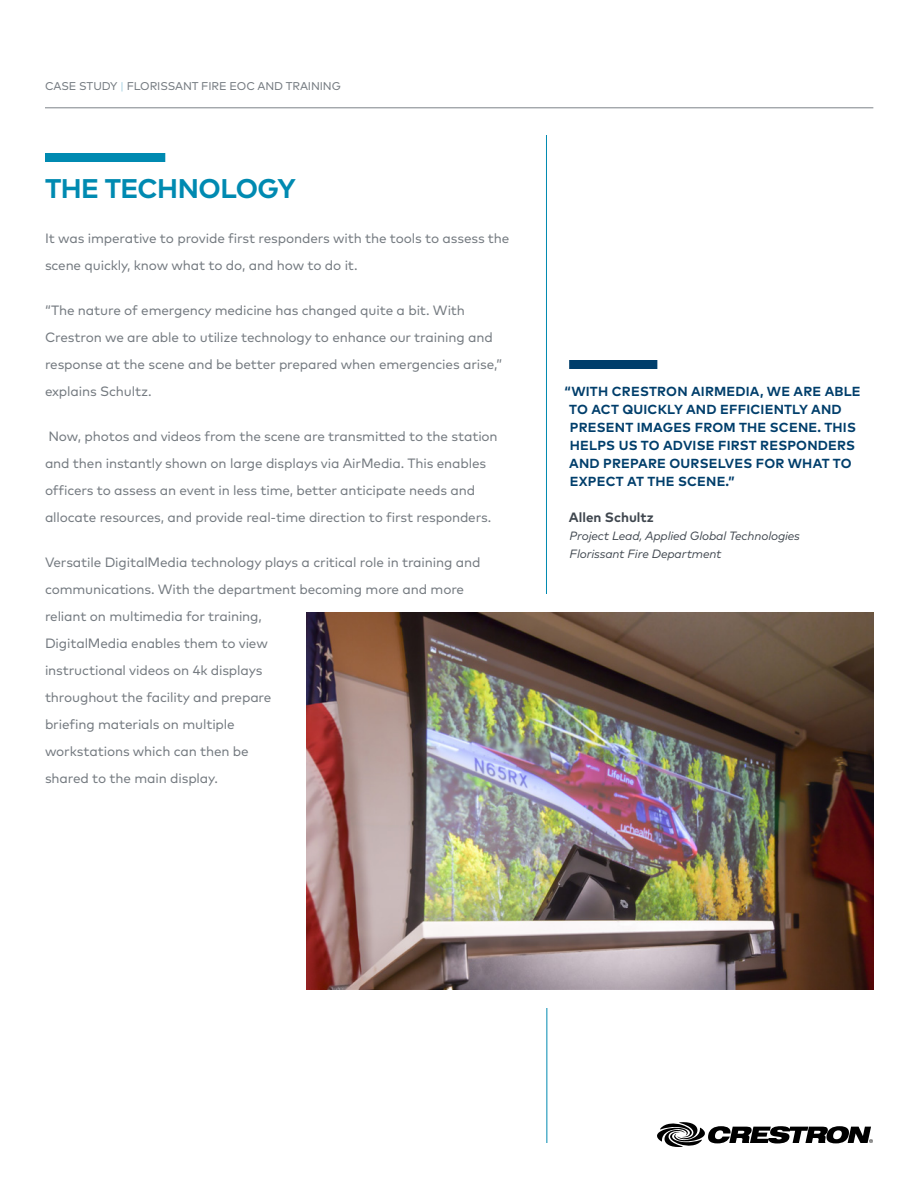
<style>
.page{position:relative;width:918px;height:1188px;background:#fff}
.page>*{position:absolute;margin:0;border:0;box-sizing:border-box;transform-origin:0 0}
.t1{font:700 27px "Mark Pro";letter-spacing:-.025em;color:#008ab1}
.t2{font:13.5px/27px "Mark Pro";letter-spacing:-.01em;color:#747a80}
.t3{font:700 13.5px "Mark Pro";color:#40474f}
.t4{font:700 13.2px/18px "Mark Pro";letter-spacing:.015em;color:#003e6b}
.t5{font:italic 12px/18px "Mark Pro";letter-spacing:-.01em;color:#40474f}
.t6{font:11.25px "Mark Pro";letter-spacing:-.01em;color:#747a80}
.s1{font-weight:300;color:#8cc3d9}
</style>
<div class="page">
<hr style="left:45px;top:108px;width:828px;height:1px;background:#7c8288">
<hr style="left:546px;top:135px;width:1px;height:459px;background:#008ab1">
<hr style="left:547px;top:1008px;width:1px;height:135px;background:#008ab1">
<svg style="left:657px;top:1122px;width:216px;height:25px"></svg>
<img style="left:307px;top:612px;width:566px;height:378px">
<div style="left:45px;top:153px;width:120px;height:9px;background:#008ab1"></div>
<div style="left:569px;top:360px;width:88px;height:9px;background:#003e6b"></div>
<p class="t6" style="left:45px;top:78px;width:297px">CASE STUDY <span class="s1">|</span> FLORISSANT FIRE EOC AND TRAINING</p>
<h1 class="t1" style="left:45px;top:168px;width:252px">THE TECHNOLOGY</h1>
<p class="t2" style="left:45px;top:224px;width:466px">It was imperative to provide first responders with the tools to assess the scene quickly, know what to do, and how to do it.</p>
<p class="t2" style="left:45px;top:296px;width:459px">“The nature of emergency medicine has changed quite a bit. With Crestron we are able to utilize technology to enhance our training and response at the scene and be better prepared when emergencies arise,” explains Schultz.</p>
<p class="t2" style="left:45px;top:422px;width:454px">Now, photos and videos from the scene are transmitted to the station and then instantly shown on large displays via AirMedia. This enables officers to assess an event in less time, better anticipate needs and allocate resources, and provide real-time direction to first responders.</p>
<p class="t2" style="left:45px;top:548px;width:437px">Versatile DigitalMedia technology plays a critical role in training and communications. With the department becoming more and more reliant on multimedia for training,<br>DigitalMedia enables them to view<br>instructional videos on 4k displays<br>throughout the facility and prepare<br>briefing materials on multiple<br>workstations which can then be<br>shared to the main display.</p>
<p class="t4" style="left:569px;top:381px;width:293px;text-indent:-5px">“WITH CRESTRON AIRMEDIA, WE ARE ABLE<br>TO ACT QUICKLY AND EFFICIENTLY AND<br>PRESENT IMAGES FROM THE SCENE. THIS<br>HELPS US TO ADVISE FIRST RESPONDERS<br>AND PREPARE OURSELVES FOR WHAT TO<br>EXPECT AT THE SCENE.”</p>
<p class="t3" style="left:569px;top:507px;width:86px">Allen Schultz</p>
<p class="t5" style="left:570px;top:526px;width:232px">Project Lead, Applied Global Technologies<br>Florissant Fire Department</p>
</div>
